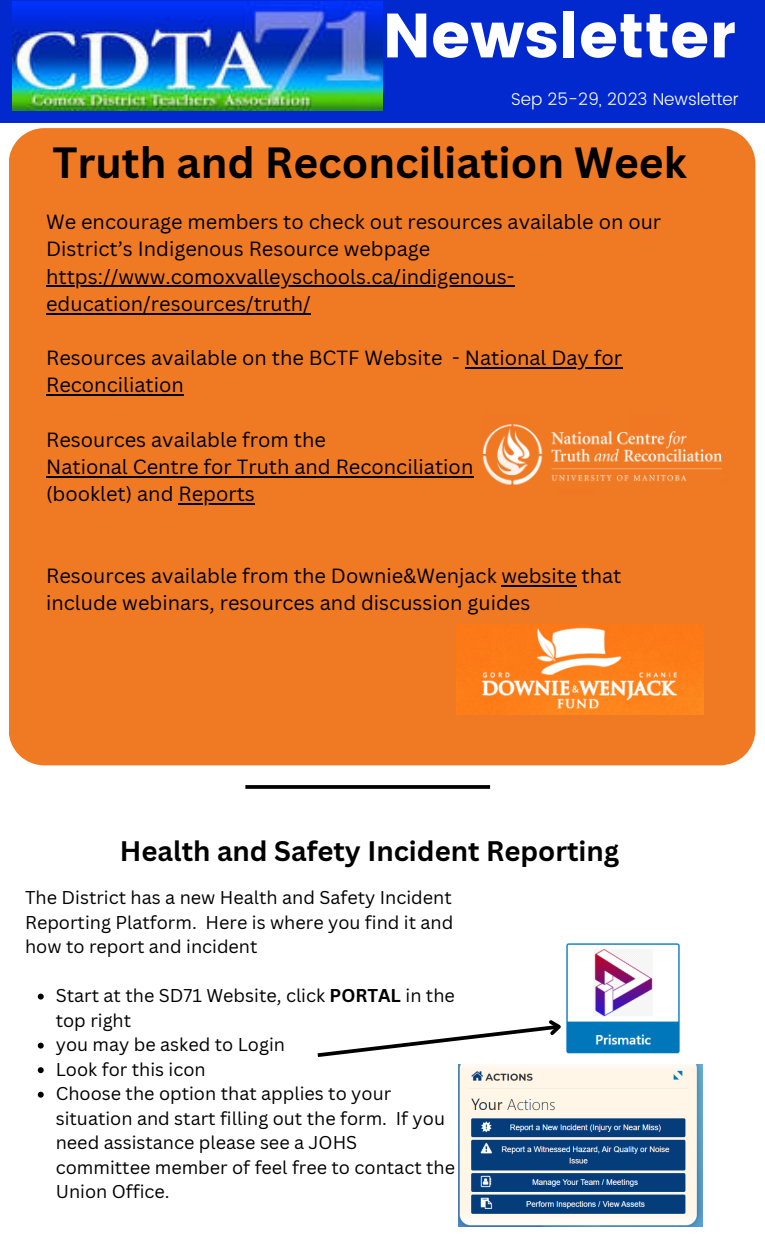
<style>
.page{position:relative;width:765px;height:1260px;background:#fff}
.page>*{position:absolute;margin:0;border:0;box-sizing:border-box;transform-origin:0 0}
.t1{font:62.38px "Poppins";color:#fff}
.t2{font:700 42.5px "Canva Sans";color:#000}
.t3{font:700 27.5px "Canva Sans";color:#000}
.t4{font:20px/27.2px "Canva Sans";color:#000}
.t5{font:18px/24.5px "Canva Sans";color:#000}
.t6{font:300 17px "Poppins";color:#fff}
.s1{font-weight:700}
</style>
<div class="page">
<div style="left:0;top:0;width:765px;height:122px;background:#0229ce"></div>
<img style="left:13px;top:2px;width:370px;height:108px">
<div style="left:9px;top:128px;width:746px;height:637px;background:#f07923"></div>
<hr style="left:46px;top:286px;width:468px;height:1px;background:#000">
<hr style="left:46px;top:313px;width:265px;height:2px;background:#000">
<hr style="left:465px;top:367px;width:157px;height:2px;background:#000">
<hr style="left:46px;top:394px;width:138px;height:2px;background:#000">
<hr style="left:46px;top:476px;width:427px;height:2px;background:#000">
<hr style="left:178px;top:503px;width:77px;height:2px;background:#000">
<hr style="left:502px;top:585px;width:75px;height:1px;background:#000">
<img style="left:481px;top:413px;width:249px;height:82px">
<svg style="left:245px;top:785px;width:245px;height:4px"></svg>
<img style="left:566px;top:943px;width:114px;height:111px">
<svg style="left:38px;top:994px;width:6px;height:6px"></svg>
<svg style="left:38px;top:1043px;width:6px;height:6px"></svg>
<svg style="left:38px;top:1067px;width:6px;height:6px"></svg>
<svg style="left:38px;top:1092px;width:6px;height:6px"></svg>
<img style="left:458px;top:1065px;width:244px;height:162px">
<svg style="left:317px;top:1020px;width:244px;height:37px"></svg>
<img style="left:456px;top:625px;width:248px;height:90px">
<p class="t1" style="left:382px;top:-1px;width:355px">Newsletter</p>
<p class="t6" style="left:511px;top:89px;width:229px">Sep 25-29, 2023 Newsletter</p>
<p class="t2" style="left:52px;top:133px;width:636px">Truth and Reconciliation Week</p>
<p class="t4" style="left:46px;top:208px;width:617px">We encourage members to check out resources available on our District’s Indigenous Resource webpage https://www.comoxvalleyschools.ca/indigenous&shy;education/resources/truth/</p>
<p class="t4" style="left:46px;top:344px;width:578px">Resources available on the BCTF Website - National Day for<br>Reconciliation</p>
<p class="t4" style="left:46px;top:425px;width:281px">Resources available from the</p>
<p class="t4" style="left:46px;top:453px;width:429px">National Centre for Truth and Reconciliation</p>
<p class="t4" style="left:46px;top:480px;width:210px">(booklet) and Reports</p>
<p class="t4" style="left:46px;top:561px;width:577px">Resources available from the Downie&amp;Wenjack website that include webinars, resources and discussion guides</p>
<p class="t3" style="left:120px;top:832px;width:501px">Health and Safety Incident Reporting</p>
<p class="t5" style="left:25px;top:885px;width:430px;text-align:justify">The District has a new Health and Safety Incident Reporting Platform. Here is where you find it and how to report and incident</p>
<p class="t5" style="left:56px;top:983px;width:401px">Start at the SD71 Website, click <span class="s1">PORTAL</span> in the top right</p>
<p class="t5" style="left:56px;top:1032px;width:231px">you may be asked to Login</p>
<p class="t5" style="left:56px;top:1056px;width:151px">Look for this icon</p>
<p class="t5" style="left:56px;top:1081px;width:401px">Choose the option that applies to your situation and start filling out the form. If you need assistance please see a JOHS committee member of feel free to contact the Union Office.</p>
</div>
